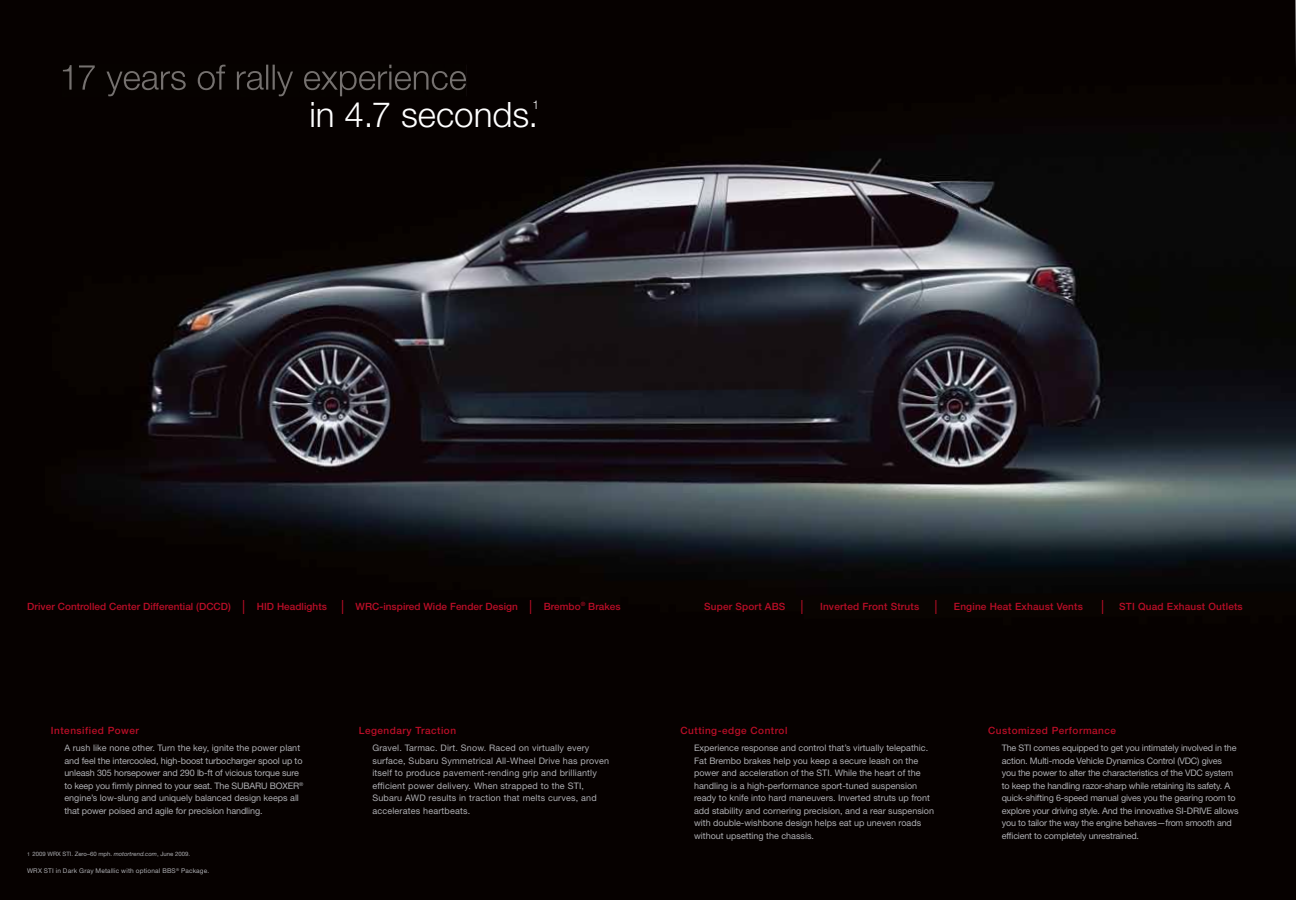
<style>
.page{position:relative;width:1296px;height:900px;background:#fff}
.page>*{position:absolute;margin:0;border:0;box-sizing:border-box;transform-origin:0 0}
.t1{font:300 35px "Helvetica Neue";color:#fff}
.t2{font:14px "Helvetica Neue";color:#ba0e27}
.t3{font:300 12px "Helvetica Neue";color:#fff}
.t4{font:500 10px "Helvetica Neue";letter-spacing:.02em;color:#ba0e27}
.t5{font:500 10px "Helvetica Neue";letter-spacing:.05em;color:#ba0e27}
.t6{font:9px/12.5px "Helvetica Neue";color:#aeafb3}
.t7{font:9px/12.5px "Helvetica Neue";letter-spacing:-.02em;color:#aeafb3}
.t8{font:9px/12.5px "Helvetica Neue";letter-spacing:.02em;color:#aeafb3}
.t9{font:6.5px "Helvetica Neue";letter-spacing:.03em;color:#aeafb3}
.t10{font:6px "Helvetica Neue";color:#aeafb3}
.s1{font-weight:400;font-size:14px}
.s2{font-size:5.2px}
.s3{font-style:italic}
</style>
<div class="page">
<img style="left:0;top:0;width:1296px;height:900px">
<img style="left:63px;top:65px;width:403px;height:31px">
<h1 class="t1" style="left:310px;top:93px;width:230px">in 4.7 seconds.</h1>
<h3 class="t3" style="left:533px;top:98px;width:8px">1</h3>
<p class="t4" style="left:27px;top:600px;width:595px">Driver Controlled Center Differential (DCCD) <span class="s1">|</span> HID Headlights <span class="s1">|</span> WRC-inspired Wide Fender Design <span class="s1">|</span> Brembo<sup>®</sup> Brakes</p>
<p class="t4" style="left:704px;top:600px;width:380px">Super Sport ABS <span class="s1">|</span> Inverted Front Struts <span class="s1">|</span> Engine Heat Exhaust Vents</p>
<h2 class="t2" style="left:1101px;top:597px;width:5px">|</h2>
<p class="t4" style="left:1119px;top:600px;width:125px">STI Quad Exhaust Outlets</p>
<p class="t5" style="left:51px;top:724px;width:90px">Intensified Power</p>
<p class="t6" style="left:64px;top:742px;width:240px">A rush like none other. Turn the key, ignite the power plant and feel the intercooled, high-boost turbocharger spool up to unleash 305 horsepower and 290 lb-ft of vicious torque sure to keep you firmly pinned to your seat. The SUBARU BOXER<sup>® </sup>engine’s low-slung and uniquely balanced design keeps all that power poised and agile for precision handling.</p>
<p class="t10" style="left:27px;top:850px;width:165px"><span class="s2">1</span> 2009 WRX STI. Zero–60 mph. <span class="s3">motortrend.com</span>, June 2009.</p>
<p class="t9" style="left:27px;top:867px;width:184px">WRX STI in Dark Gray Metallic with optional BBS<sup>®</sup> Package.</p>
<p class="t5" style="left:359px;top:724px;width:99px">Legendary Traction</p>
<p class="t8" style="left:372px;top:742px;width:238px">Gravel. Tarmac. Dirt. Snow. Raced on virtually every surface, Subaru Symmetrical All-Wheel Drive has proven itself to produce pavement-rending grip and brilliantly efficient power delivery. When strapped to the STI, Subaru AWD results in traction that melts curves, and accelerates heartbeats.</p>
<p class="t5" style="left:681px;top:724px;width:108px">Cutting-edge Control</p>
<p class="t6" style="left:694px;top:742px;width:242px">Experience response and control that’s virtually telepathic.<br>Fat Brembo brakes help you keep a secure leash on the power and acceleration of the STI. While the heart of the handling is a high-performance sport-tuned suspension ready to knife into hard maneuvers. Inverted struts up front add stability and cornering precision, and a rear suspension with double-wishbone design helps eat up uneven roads without upsetting the chassis.</p>
<p class="t5" style="left:988px;top:724px;width:129px">Customized Performance</p>
<p class="t7" style="left:1002px;top:742px;width:238px">The STI comes equipped to get you intimately involved in the action. Multi-mode Vehicle Dynamics Control (VDC) gives you the power to alter the characteristics of the VDC system to keep the handling razor-sharp while retaining its safety. A quick-shifting 6-speed manual gives you the gearing room to explore your driving style. And the innovative SI-DRIVE allows you to tailor the way the engine behaves—from smooth and efficient to completely unrestrained.</p>
</div>
